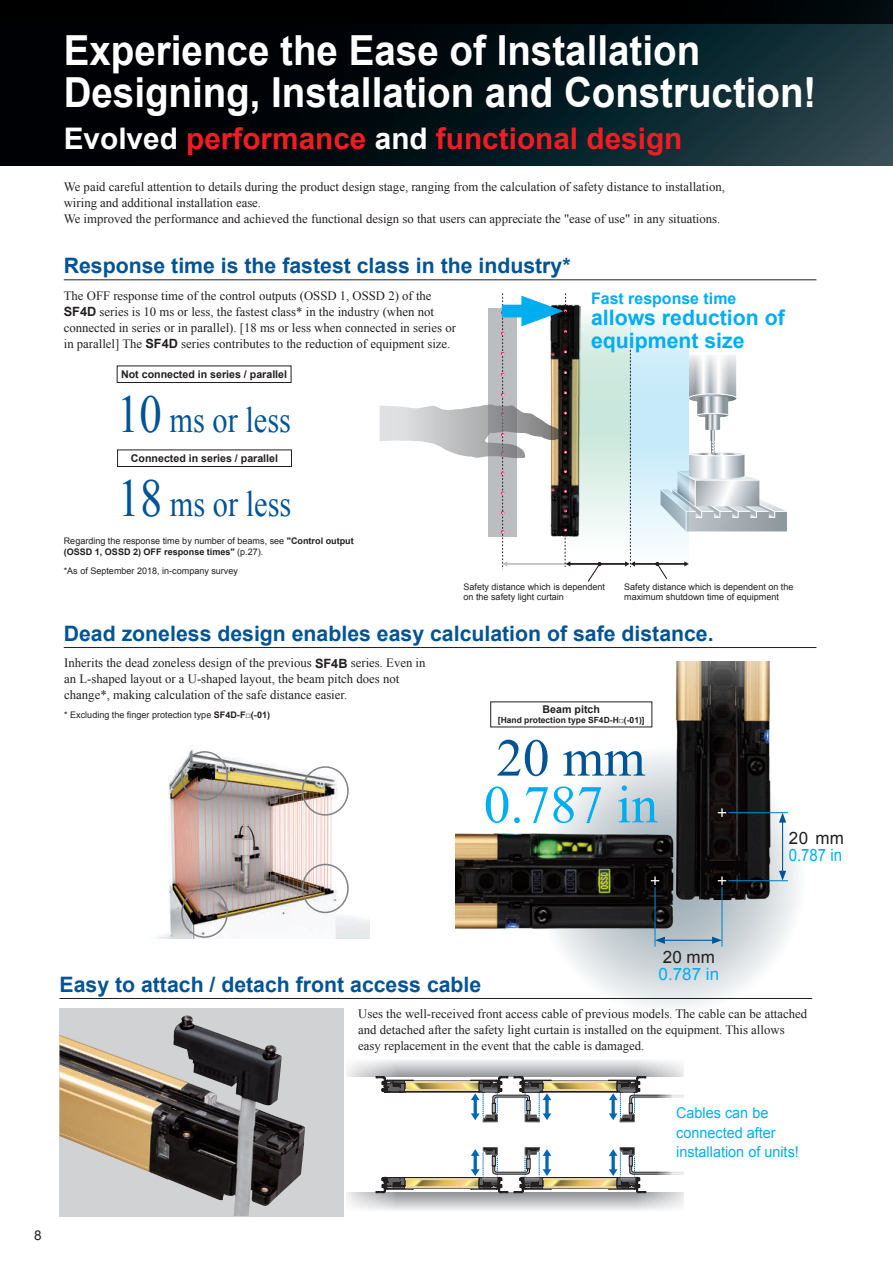
<style>
.page{position:relative;width:893px;height:1263px;background:#fff}
.page>*{position:absolute;margin:0;border:0;box-sizing:border-box;transform-origin:0 0}
.t1{font:53.1px "Times New Roman";color:#00aeef}
.t2{font:53.1px "Times New Roman";color:#005495}
.t3{font:700 41.4px/41.4px "Arial";color:#fff;scale:.93 1}
.t4{font:36.15px "Times New Roman";color:#005495;scale:.84 1}
.t5{font:700 29.7px "Arial";color:#ee1d23}
.t6{font:700 21.3px "Arial";color:#005495}
.t7{font:700 21.3px/22.4px "Arial";color:#00aeef}
.t8{font:16.95px "Arial";letter-spacing:.015em;color:#231f20}
.t9{font:16.95px "Arial";color:#00aeef;scale:.88 1}
.t10{font:16.95px "Arial";color:#00aeef}
.t11{font:700 15.9px "Arial";color:#00aeef}
.t12{font:14.85px/19.2px "Arial";color:#00aeef}
.t13{font:13.5px "Arial";color:#231f20}
.t14{font:12.75px/15.9px "Times New Roman";color:#231f20}
.t15{font:700 10.65px "Arial";color:#231f20}
.t16{font:9px/10.5px "Arial";color:#231f20}
.t17{font:700 8.55px "Arial";color:#231f20}
.s1{color:#fff}
.s2{font-family:"Arial";font-weight:700}
.s3{font-size:53.1px}
.s4{font-weight:700}
</style>
<div class="page">
<svg style="left:0;top:23px;width:893px;height:143px;background:#07151a"></svg>
<svg style="left:532px;top:742px;width:277px;height:276px"></svg>
<img style="left:455px;top:662px;width:331px;height:289px">
<svg style="left:651px;top:876px;width:8px;height:9px"></svg>
<svg style="left:718px;top:876px;width:8px;height:9px"></svg>
<svg style="left:718px;top:808px;width:8px;height:9px"></svg>
<div style="left:0;top:0;width:893px;height:23px;background:#000"></div>
<img style="left:156px;top:749px;width:213px;height:190px">
<div style="left:302px;top:766px;width:47px;height:50px;border:2px solid #808285;border-radius:50%"></div>
<div style="left:302px;top:864px;width:47px;height:49px;border:2px solid #808285;border-radius:50%"></div>
<div style="left:181px;top:888px;width:47px;height:50px;border:2px solid #808285;border-radius:50%"></div>
<div style="left:181px;top:751px;width:47px;height:49px;border:2px solid #808285;border-radius:50%"></div>
<hr style="left:64px;top:647px;width:752px;height:1px;background:#231f20">
<hr style="left:64px;top:280px;width:752px;height:1px;background:#231f20">
<div style="left:117px;top:366px;width:174px;height:17px;border:1px solid #231f20"></div>
<div style="left:117px;top:450px;width:175px;height:17px;border:1px solid #231f20"></div>
<hr style="left:721px;top:887px;width:1px;height:60px;background:#0089cf">
<hr style="left:654px;top:887px;width:2px;height:60px;background:#0089cf">
<hr style="left:728px;top:812px;width:60px;height:1px;background:#0089cf">
<hr style="left:728px;top:880px;width:60px;height:1px;background:#0089cf">
<hr style="left:663px;top:940px;width:51px;height:1px;background:#005495">
<svg style="left:655px;top:937px;width:10px;height:7px"></svg>
<svg style="left:712px;top:937px;width:10px;height:7px"></svg>
<hr style="left:782px;top:820px;width:1px;height:53px;background:#005495">
<svg style="left:779px;top:871px;width:7px;height:10px"></svg>
<svg style="left:779px;top:813px;width:7px;height:9px"></svg>
<div style="left:491px;top:702px;width:161px;height:25px;background:#fff"></div>
<hr style="left:60px;top:998px;width:752px;height:1px;background:#231f20">
<svg style="left:346px;top:1060px;width:338px;height:17px;background:#cccdcf"></svg>
<svg style="left:375px;top:1076px;width:309px;height:46px"></svg>
<svg style="left:346px;top:1193px;width:338px;height:17px;background:#cbcbce"></svg>
<svg style="left:374px;top:1147px;width:310px;height:47px"></svg>
<div style="left:60px;top:1008px;width:284px;height:208px;background:#d1d2d4"></div>
<img style="left:60px;top:1015px;width:245px;height:201px">
<svg style="left:570px;top:308px;width:60px;height:229px;background:#c4d4ca"></svg>
<svg style="left:689px;top:355px;width:98px;height:177px"></svg>
<svg style="left:630px;top:313px;width:59px;height:255px"></svg>
<hr style="left:634px;top:563px;width:53px;height:2px;background:#231f20">
<svg style="left:684px;top:561px;width:5px;height:5px"></svg>
<hr style="left:569px;top:563px;width:58px;height:2px;background:#231f20">
<svg style="left:625px;top:350px;width:10px;height:217px"></svg>
<svg style="left:379px;top:293px;width:191px;height:276px"></svg>
<svg style="left:655px;top:562px;width:13px;height:17px"></svg>
<svg style="left:587px;top:562px;width:15px;height:20px"></svg>
<h2 class="t3" style="left:64px;top:31px;width:811px">Experience the Ease of Installation<br>Designing, Installation and Construction!</h2>
<h3 class="t5" style="left:64px;top:119px;width:620px"><span class="s1">Evolved</span> performance <span class="s1">and</span> functional design</h3>
<p class="t14" style="left:64px;top:179px;width:663px">We paid careful attention to details during the product design stage, ranging from the calculation of safety distance to installation, wiring and additional installation ease.<br>We improved the performance and achieved the functional design so that users can appreciate the "ease of use" in any situations.</p>
<h3 class="t6" style="left:64px;top:252px;width:508px">Response time is the fastest class in the industry*</h3>
<p class="t14" style="left:64px;top:287px;width:394px">The OFF response time of the control outputs (OSSD 1, OSSD 2) of the <span class="s2">SF4D</span> series is 10 ms or less, the fastest class* in the industry (when not connected in series or in parallel). [18 ms or less when connected in series or in parallel] The <span class="s2">SF4D</span> series contributes to the reduction of equipment size.</p>
<p class="t15" style="left:121px;top:367px;width:168px">Not connected in series / parallel</p>
<h3 class="t4" style="left:117px;top:396px;width:208px"><span class="s3">10</span> ms or less</h3>
<p class="t15" style="left:131px;top:451px;width:149px">Connected in series / parallel</p>
<h3 class="t4" style="left:118px;top:480px;width:208px"><span class="s3">18</span> ms or less</h3>
<p class="t16" style="left:64px;top:536px;width:292px">Regarding the response time by number of beams, see <span class="s4">"Control output (OSSD 1, OSSD 2) OFF response times"</span> (p.27).</p>
<p class="t16" style="left:64px;top:565px;width:176px">*As of September 2018, in-company survey</p>
<p class="t11" style="left:591px;top:288px;width:147px">Fast response time</p>
<h3 class="t7" style="left:591px;top:307px;width:195px">allows reduction of equipment size</h3>
<p class="t16" style="left:463px;top:581px;width:143px">Safety distance which is dependent on the safety light curtain</p>
<p class="t16" style="left:624px;top:581px;width:171px">Safety distance which is dependent on the maximum shutdown time of equipment</p>
<h3 class="t6" style="left:64px;top:619px;width:651px">Dead zoneless design enables easy calculation of safe distance.</h3>
<p class="t14" style="left:64px;top:655px;width:363px">Inherits the dead zoneless design of the previous <span class="s2">SF4B</span> series. Even in an L-shaped layout or a U-shaped layout, the beam pitch does not change*, making calculation of the safe distance easier.</p>
<p class="t16" style="left:64px;top:710px;width:207px">* Excluding the finger protection type <span class="s4">SF4D-F□(-01)</span></p>
<p class="t15" style="left:543px;top:703px;width:59px">Beam pitch</p>
<p class="t17" style="left:498px;top:715px;width:148px">[Hand protection type SF4D-H□(-01)]</p>
<h1 class="t2" style="left:496px;top:722px;width:151px">20 mm</h1>
<h1 class="t1" style="left:484px;top:769px;width:176px">0.787 in</h1>
<h3 class="t8" style="left:789px;top:827px;width:57px">20 mm</h3>
<h3 class="t9" style="left:789px;top:844px;width:62px">0.787 in</h3>
<h3 class="t8" style="left:663px;top:946px;width:53px">20 mm</h3>
<h3 class="t10" style="left:659px;top:963px;width:62px">0.787 in</h3>
<h3 class="t6" style="left:60px;top:970px;width:423px">Easy to attach / detach front access cable</h3>
<p class="t14" style="left:358px;top:1006px;width:450px">Uses the well-received front access cable of previous models. The cable can be attached and detached after the safety light curtain is installed on the equipment. This allows easy replacement in the event that the cable is damaged.</p>
<p class="t12" style="left:676px;top:1104px;width:124px">Cables can be connected after installation of units!</p>
<p class="t13" style="left:34px;top:1226px;width:9px">8</p>
</div>
